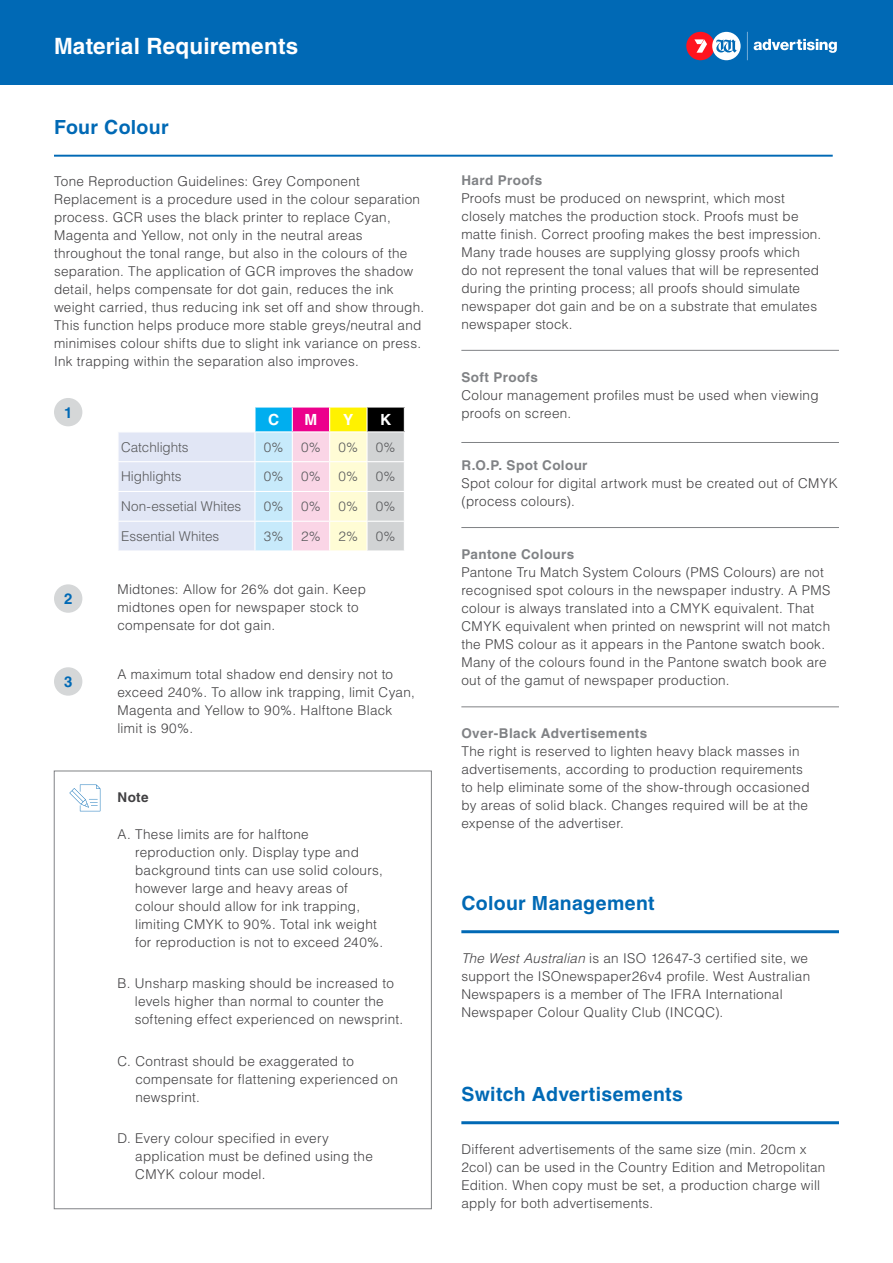
<style>
.page{position:relative;width:893px;height:1263px;background:#fff}
.page>*{position:absolute;margin:0;border:0;box-sizing:border-box;transform-origin:0 0}
.t1{font:700 22.5px "Helvetica LT Std";letter-spacing:.01em;color:#fff}
.t2{font:700 19.5px "Helvetica LT Std";letter-spacing:.015em;color:#0069b5}
.t3{font:700 15.3px "Helvetica LT Std";color:#fff}
.t4{font:700 15px "Helvetica LT Std";color:#0069b5}
.t5{font:300 13.5px/18px "Helvetica LT Std";letter-spacing:.02em;color:#414042}
.t6{font:300 13.5px "Helvetica LT Std";color:#58595b}
.t7{font:700 13.5px "Helvetica LT Std";letter-spacing:.03em;color:#808285}
.t8{font:700 13.5px "Helvetica LT Std";color:#414042}
.s1{font-style:italic}
</style>
<div class="page">
<div style="left:0;top:0;width:893px;height:84px;background:#0069b5"></div>
<svg style="left:754px;top:39px;width:83px;height:14px"></svg>
<div style="left:686px;top:32px;width:29px;height:28px;background:#ff141f;border-radius:50%"></div>
<div style="left:712px;top:32px;width:29px;height:28px;background:#fff;border-radius:50%"></div>
<svg style="left:716px;top:39px;width:21px;height:14px"></svg>
<svg style="left:694px;top:39px;width:13px;height:14px"></svg>
<svg style="left:747px;top:32px;width:1px;height:28px"></svg>
<svg style="left:118px;top:408px;width:287px;height:143px;background:#dddde2"></svg>
<hr style="left:117px;top:431px;width:138px;height:1px;background:#fff">
<hr style="left:255px;top:431px;width:37px;height:1px;background:#fff">
<hr style="left:292px;top:431px;width:38px;height:1px;background:#fff">
<hr style="left:330px;top:431px;width:37px;height:1px;background:#fff">
<hr style="left:367px;top:431px;width:38px;height:1px;background:#fff">
<div style="left:54px;top:398px;width:28px;height:28px;background:#d5d7d8;border-radius:50%"></div>
<div style="left:54px;top:584px;width:28px;height:29px;background:#d5d7d8;border-radius:50%"></div>
<div style="left:54px;top:667px;width:28px;height:29px;background:#d5d7d8;border-radius:50%"></div>
<hr style="left:461px;top:350px;width:378px;height:1px;background:#808285">
<hr style="left:461px;top:442px;width:378px;height:1px;background:#808285">
<hr style="left:461px;top:527px;width:378px;height:1px;background:#808285">
<hr style="left:461px;top:707px;width:378px;height:1px;background:#808285">
<hr style="left:54px;top:155px;width:779px;height:2px;background:#0069b5">
<hr style="left:461px;top:930px;width:378px;height:3px;background:#0069b5">
<hr style="left:461px;top:1121px;width:378px;height:3px;background:#0069b5">
<svg style="left:69px;top:784px;width:31px;height:27px"></svg>
<h1 class="t1" style="left:54px;top:32px;width:246px">Material Requirements</h1>
<h2 class="t2" style="left:54px;top:116px;width:116px">Four Colour</h2>
<p class="t5" style="left:54px;top:172px;width:372px">Tone Reproduction Guidelines: Grey Component Replacement is a procedure used in the colour separation process. GCR uses the black printer to replace Cyan, Magenta and Yellow, not only in the neutral areas throughout the tonal range, but also in the colours of the separation. The application of GCR improves the shadow detail, helps compensate for dot gain, reduces the ink weight carried, thus reducing ink set off and show through.<br>This function helps produce more stable greys/neutral and minimises colour shifts due to slight ink variance on press.<br>Ink trapping within the separation also improves.</p>
<p class="t4" style="left:64px;top:403px;width:10px">1</p>
<p class="t4" style="left:64px;top:590px;width:10px">2</p>
<p class="t4" style="left:64px;top:672px;width:10px">3</p>
<p class="t3" style="left:268px;top:410px;width:13px">C</p>
<p class="t3" style="left:305px;top:410px;width:14px">M</p>
<p class="t3" style="left:343px;top:410px;width:12px">Y</p>
<p class="t3" style="left:380px;top:410px;width:13px">K</p>
<p class="t6" style="left:121px;top:438px;width:69px">Catchlights</p>
<p class="t6" style="left:264px;top:438px;width:21px">0%</p>
<p class="t6" style="left:301px;top:438px;width:21px">0%</p>
<p class="t6" style="left:339px;top:438px;width:21px">0%</p>
<p class="t6" style="left:376px;top:438px;width:21px">0%</p>
<p class="t6" style="left:121px;top:468px;width:62px">Highlights</p>
<p class="t6" style="left:264px;top:468px;width:21px">0%</p>
<p class="t6" style="left:301px;top:468px;width:21px">0%</p>
<p class="t6" style="left:339px;top:468px;width:21px">0%</p>
<p class="t6" style="left:376px;top:468px;width:21px">0%</p>
<p class="t6" style="left:121px;top:498px;width:122px">Non-essetial Whites</p>
<p class="t6" style="left:264px;top:498px;width:21px">0%</p>
<p class="t6" style="left:301px;top:498px;width:21px">0%</p>
<p class="t6" style="left:339px;top:498px;width:21px">0%</p>
<p class="t6" style="left:376px;top:498px;width:21px">0%</p>
<p class="t6" style="left:121px;top:528px;width:100px">Essential Whites</p>
<p class="t6" style="left:264px;top:528px;width:21px">3%</p>
<p class="t6" style="left:301px;top:528px;width:21px">2%</p>
<p class="t6" style="left:338px;top:528px;width:21px">2%</p>
<p class="t6" style="left:376px;top:528px;width:21px">0%</p>
<p class="t5" style="left:117px;top:580px;width:250px">Midtones: Allow for 26% dot gain. Keep midtones open for newspaper stock to compensate for dot gain.</p>
<p class="t5" style="left:117px;top:665px;width:299px">A maximum total shadow end densiry not to exceed 240%. To allow ink trapping, limit Cyan, Magenta and Yellow to 90%. Halftone Black limit is 90%.</p>
<p class="t8" style="left:117px;top:789px;width:33px">Note</p>
<p class="t5" style="left:135px;top:825px;width:250px;text-indent:-18px">A. These limits are for halftone reproduction only. Display type and background tints can use solid colours, however large and heavy areas of colour should allow for ink trapping, limiting CMYK to 90%. Total ink weight for reproduction is not to exceed 240%.</p>
<p class="t5" style="left:135px;top:974px;width:270px;text-indent:-17px">B. Unsharp masking should be increased to levels higher than normal to counter the softening effect experienced on newsprint.</p>
<p class="t5" style="left:135px;top:1052px;width:264px;text-indent:-18px">C. Contrast should be exaggerated to compensate for flattening experienced on newsprint.</p>
<p class="t5" style="left:135px;top:1129px;width:239px;text-indent:-18px">D. Every colour specified in every application must be defined using the<br>CMYK colour model.</p>
<p class="t7" style="left:461px;top:172px;width:82px">Hard Proofs</p>
<p class="t5" style="left:461px;top:190px;width:361px">Proofs must be produced on newsprint, which most closely matches the production stock. Proofs must be matte finish. Correct proofing makes the best impression.<br>Many trade houses are supplying glossy proofs which<br>do not represent the tonal values that will be represented during the printing process; all proofs should simulate newspaper dot gain and be on a substrate that emulates newspaper stock.</p>
<p class="t7" style="left:461px;top:369px;width:78px">Soft Proofs</p>
<p class="t5" style="left:461px;top:386px;width:359px">Colour management profiles must be used when viewing proofs on screen.</p>
<p class="t7" style="left:461px;top:457px;width:128px">R.O.P. Spot Colour</p>
<p class="t5" style="left:461px;top:474px;width:378px">Spot colour for digital artwork must be created out of CMYK (process colours).</p>
<p class="t7" style="left:461px;top:546px;width:115px">Pantone Colours</p>
<p class="t5" style="left:461px;top:563px;width:371px">Pantone Tru Match System Colours (PMS Colours) are not recognised spot colours in the newspaper industry. A PMS colour is always translated into a CMYK equivalent. That CMYK equivalent when printed on newsprint will not match the PMS colour as it appears in the Pantone swatch book.<br>Many of the colours found in the Pantone swatch book are out of the gamut of newspaper production.</p>
<p class="t7" style="left:461px;top:725px;width:188px">Over-Black Advertisements</p>
<p class="t5" style="left:461px;top:742px;width:350px">The right is reserved to lighten heavy black masses in advertisements, according to production requirements to help eliminate some of the show-through occasioned by areas of solid black. Changes required will be at the expense of the advertiser.</p>
<h2 class="t2" style="left:461px;top:891px;width:195px">Colour Management</h2>
<p class="t5" style="left:461px;top:949px;width:350px"><span class="s1">The West Australian</span> is an ISO 12647-3 certified site, we support the ISOnewspaper26v4 profile. West Australian Newspapers is a member of The IFRA International Newspaper Colour Quality Club (INCQC).</p>
<h2 class="t2" style="left:461px;top:1082px;width:223px">Switch Advertisements</h2>
<p class="t5" style="left:461px;top:1140px;width:365px">Different advertisements of the same size (min. 20cm x 2col) can be used in the Country Edition and Metropolitan Edition. When copy must be set, a production charge will apply for both advertisements.</p>
</div>
